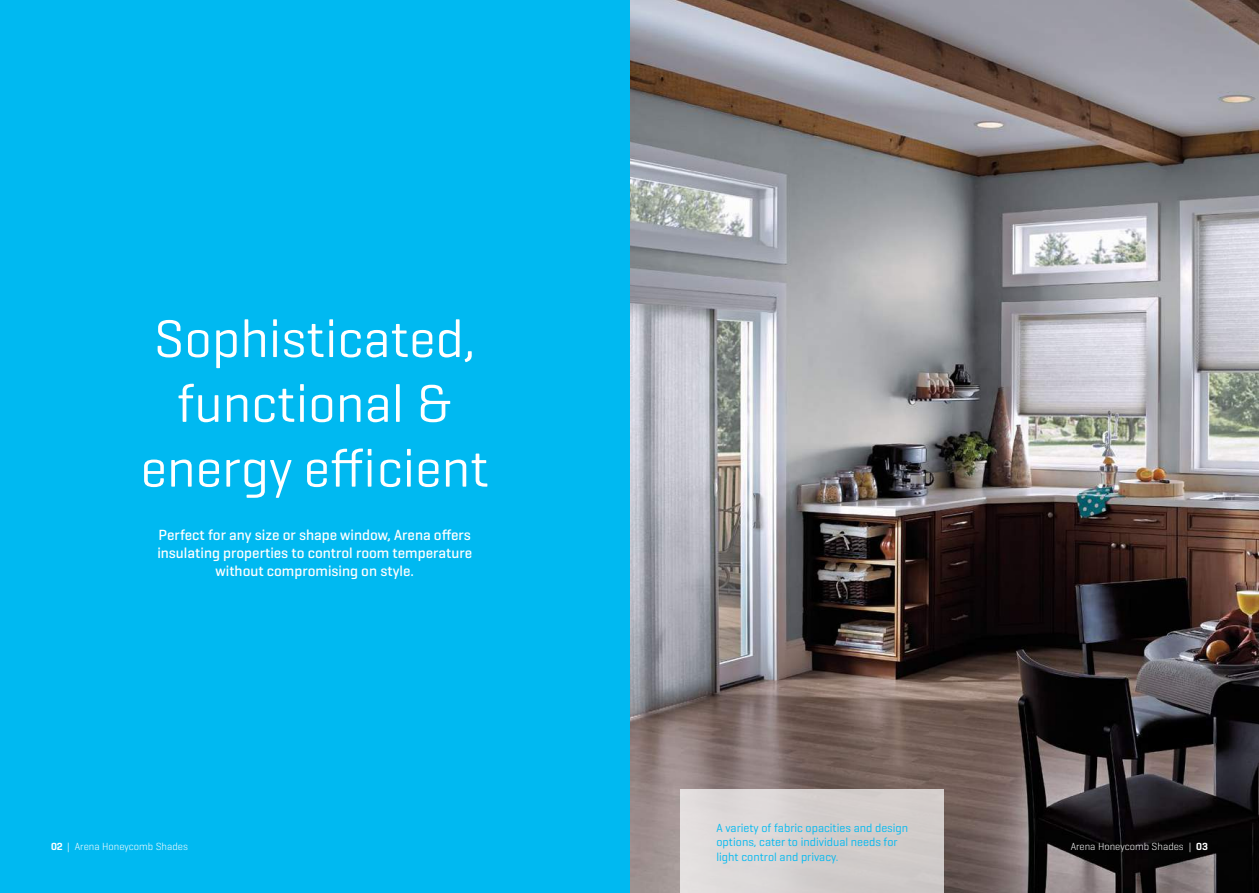
<style>
.page{position:relative;width:1259px;height:893px;background:#fff}
.page>*{position:absolute;margin:0;border:0;box-sizing:border-box;transform-origin:0 0}
.t1{font:54px/64.8px "Geogrotesque";color:#fff;text-align:center}
.t2{font:500 15px/18px "Geogrotesque";color:#fff;text-align:center}
.t3{font:12px/14.4px "Geogrotesque";color:#00b9f1}
.t4{font:300 10.5px "Geogrotesque";color:#fff}
.s1{font-weight:600}
</style>
<div class="page">
<img style="left:629px;top:0;width:630px;height:893px">
<div style="left:0;top:0;width:629px;height:893px;background:#00b9f1"></div>
<div style="left:680px;top:789px;width:264px;height:104px;background:linear-gradient(to right,#e2dede,#ccc6c4)"></div>
<h1 class="t1" style="left:140px;top:305px;width:350px">Sophisticated, functional &amp; energy efficient</h1>
<p class="t2" style="left:157px;top:526px;width:316px">Perfect for any size or shape window, Arena offers insulating properties to control room temperature without compromising on style.</p>
<p class="t4" style="left:51px;top:840px;width:138px"><span class="s1">02</span> | Arena Honeycomb Shades</p>
<p class="t3" style="left:716px;top:820px;width:193px">A variety of fabric opacities and design options, cater to individual needs for light control and privacy.</p>
<p class="t4" style="left:1070px;top:840px;width:139px">Arena Honeycomb Shades | <span class="s1">03</span></p>
</div>
